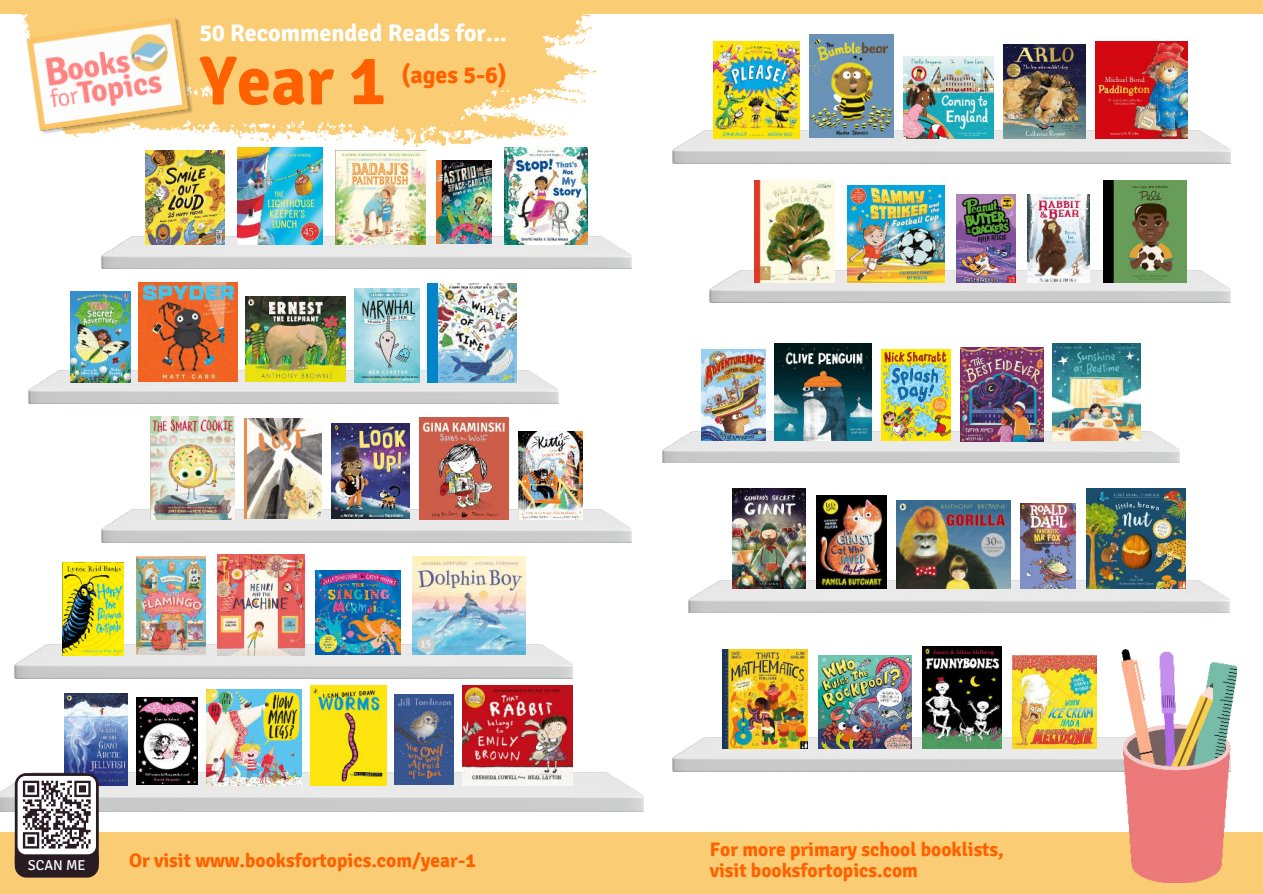
<style>
.page{position:relative;width:1263px;height:894px;background:#fff}
.page>*{position:absolute;margin:0;border:0;box-sizing:border-box;transform-origin:0 0}
.t1{font:700 69px "Signika";color:#ff6100}
.t2{font:700 24px "Signika";color:#fff}
.t3{font:700 24px "Signika";color:#ff6100}
.t4{font:700 19.5px "Signika";color:#ff6100}
.t5{font:14.25px "Signika";color:#fff}
</style>
<div class="page">
<div style="left:0;top:831px;width:1263px;height:62px;background:#facc73"></div>
<svg style="left:22px;top:14px;width:568px;height:133px;background:#fad489"></svg>
<svg style="left:579px;top:65px;width:18px;height:14px"></svg>
<svg style="left:212px;top:129px;width:3px;height:4px"></svg>
<svg style="left:352px;top:134px;width:5px;height:4px"></svg>
<svg style="left:458px;top:131px;width:4px;height:3px"></svg>
<svg style="left:287px;top:133px;width:4px;height:6px"></svg>
<svg style="left:379px;top:132px;width:17px;height:10px"></svg>
<svg style="left:239px;top:136px;width:5px;height:3px"></svg>
<svg style="left:336px;top:136px;width:6px;height:5px"></svg>
<svg style="left:300px;top:131px;width:27px;height:10px"></svg>
<svg style="left:250px;top:137px;width:19px;height:5px"></svg>
<svg style="left:547px;top:21px;width:45px;height:30px"></svg>
<svg style="left:510px;top:89px;width:76px;height:49px"></svg>
<svg style="left:367px;top:133px;width:6px;height:5px"></svg>
<img style="left:24px;top:16px;width:174px;height:121px">
<div style="left:0;top:0;width:1263px;height:14px;background:#facc73"></div>
<img style="left:102px;top:509px;width:530px;height:33px">
<img style="left:15px;top:644px;width:558px;height:33px">
<img style="left:0;top:772px;width:644px;height:39px">
<img style="left:672px;top:130px;width:558px;height:34px">
<img style="left:710px;top:271px;width:521px;height:31px">
<img style="left:663px;top:431px;width:516px;height:32px">
<img style="left:688px;top:580px;width:542px;height:32px">
<img style="left:672px;top:737px;width:449px;height:34px">
<img style="left:29px;top:370px;width:530px;height:33px">
<img style="left:102px;top:236px;width:530px;height:32px">
<img style="left:1121px;top:649px;width:115px;height:232px">
<img style="left:1003px;top:45px;width:83px;height:93px">
<img style="left:904px;top:57px;width:90px;height:81px">
<img style="left:1096px;top:41px;width:92px;height:97px">
<img style="left:714px;top:41px;width:85px;height:97px">
<img style="left:809px;top:35px;width:85px;height:102px">
<img style="left:1021px;top:503px;width:55px;height:85px">
<img style="left:897px;top:500px;width:113px;height:88px">
<img style="left:732px;top:489px;width:74px;height:99px">
<img style="left:1087px;top:489px;width:99px;height:99px">
<img style="left:816px;top:495px;width:70px;height:93px">
<img style="left:206px;top:689px;width:96px;height:95px">
<img style="left:311px;top:685px;width:75px;height:99px">
<img style="left:136px;top:697px;width:61px;height:87px">
<img style="left:463px;top:685px;width:110px;height:99px">
<img style="left:395px;top:694px;width:58px;height:90px">
<img style="left:65px;top:693px;width:63px;height:91px">
<img style="left:413px;top:556px;width:112px;height:98px">
<img style="left:63px;top:562px;width:60px;height:93px">
<img style="left:218px;top:554px;width:86px;height:101px">
<img style="left:136px;top:556px;width:70px;height:98px">
<img style="left:316px;top:570px;width:84px;height:84px">
<img style="left:420px;top:417px;width:89px;height:102px">
<img style="left:519px;top:431px;width:64px;height:88px">
<img style="left:332px;top:423px;width:78px;height:95px">
<img style="left:245px;top:418px;width:76px;height:100px">
<img style="left:150px;top:417px;width:85px;height:102px">
<img style="left:437px;top:160px;width:55px;height:83px">
<img style="left:335px;top:151px;width:90px;height:93px">
<img style="left:146px;top:151px;width:79px;height:93px">
<img style="left:504px;top:147px;width:83px;height:97px">
<img style="left:237px;top:147px;width:86px;height:97px">
<img style="left:138px;top:282px;width:99px;height:99px">
<img style="left:428px;top:283px;width:89px;height:99px">
<img style="left:246px;top:296px;width:100px;height:85px">
<img style="left:354px;top:289px;width:66px;height:93px">
<img style="left:71px;top:291px;width:59px;height:91px">
<img style="left:1103px;top:181px;width:83px;height:101px">
<img style="left:1028px;top:194px;width:62px;height:88px">
<img style="left:956px;top:194px;width:59px;height:88px">
<img style="left:847px;top:186px;width:97px;height:97px">
<img style="left:755px;top:181px;width:80px;height:101px">
<img style="left:923px;top:646px;width:78px;height:102px">
<img style="left:1013px;top:655px;width:84px;height:93px">
<img style="left:723px;top:649px;width:84px;height:99px">
<img style="left:818px;top:655px;width:94px;height:93px">
<img style="left:775px;top:344px;width:97px;height:96px">
<img style="left:881px;top:349px;width:69px;height:91px">
<img style="left:1053px;top:344px;width:88px;height:96px">
<img style="left:960px;top:347px;width:83px;height:94px">
<img style="left:701px;top:349px;width:64px;height:91px">
<svg style="left:15px;top:772px;width:83px;height:105px"></svg>
<p class="t2" style="left:199px;top:18px;width:309px">50 Recommended Reads for...</p>
<h1 class="t1" style="left:199px;top:39px;width:188px">Year 1</h1>
<p class="t3" style="left:401px;top:61px;width:107px">(ages 5-6)</p>
<p class="t4" style="left:710px;top:837px;width:296px">For more primary school booklists,</p>
<p class="t4" style="left:129px;top:848px;width:348px">Or visit www.booksfortopics.com/year-1</p>
<p class="t5" style="left:28px;top:857px;width:59px">SCAN ME</p>
<p class="t4" style="left:710px;top:858px;width:210px">visit booksfortopics.com</p>
</div>
